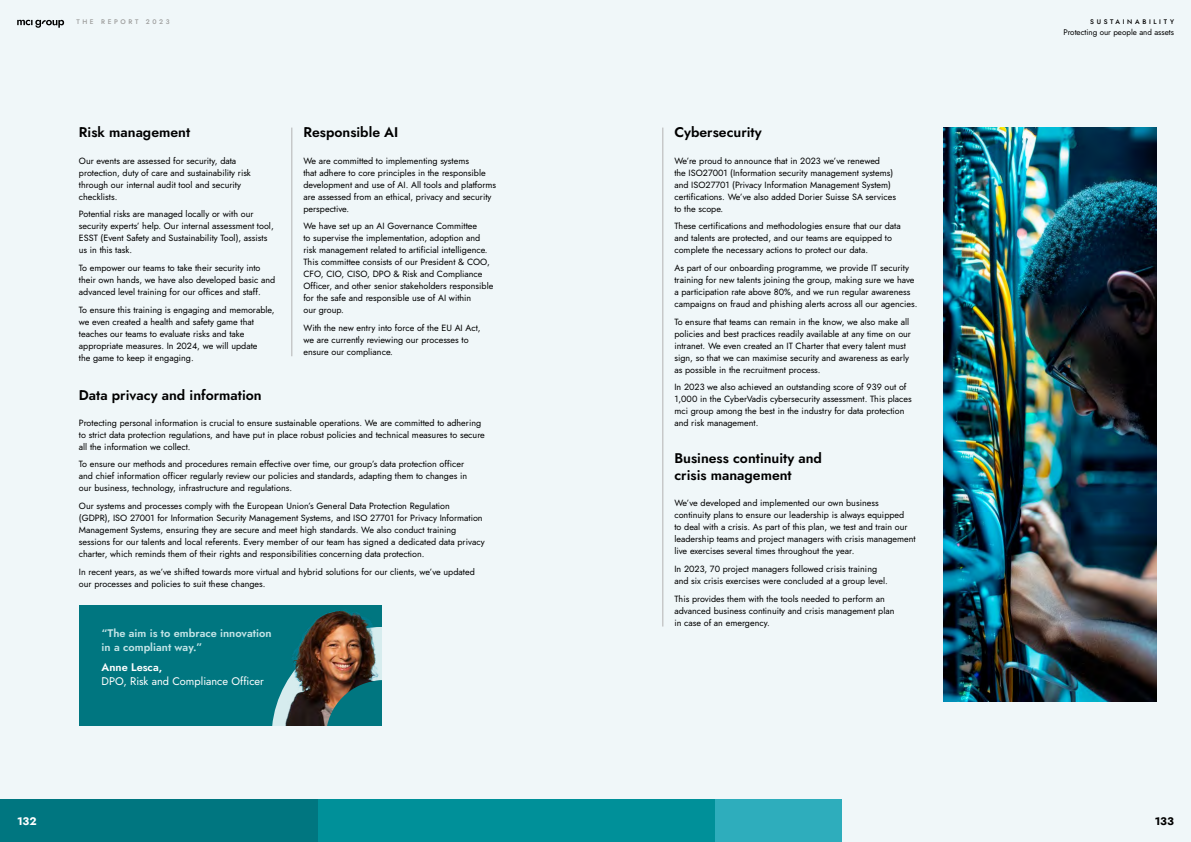
<style>
.page{position:relative;width:1191px;height:842px;background:#f0f7f9}
.page>*{position:absolute;margin:0;border:0;box-sizing:border-box;transform-origin:0 0}
.t1{font:600 14px/17px "Jost";color:#000}
.t2{font:600 11px/14px "Jost";color:#c3e4e6}
.t3{font:11px "Jost";color:#fff}
.t4{font:600 11px "Jost";color:#fff}
.t5{font:700 11px "Jost";color:#fff}
.t6{font:700 11px "Jost";color:#000}
.t7{font:9px/12px "Jost";color:#000}
.t8{font:8px "Jost";color:#000}
.t9{font:500 6.6px "Jost";letter-spacing:.4em;color:#000}
.t10{font:500 6.6px "Jost";letter-spacing:.4em;color:#9d9d9c}
</style>
<div class="page">
<svg style="left:17px;top:20px;width:47px;height:8px"></svg>
<div style="left:79px;top:606px;width:303px;height:120px;background:#007680"></div>
<img style="left:311px;top:611px;width:62px;height:16px">
<img style="left:272px;top:627px;width:110px;height:99px">
<img style="left:943px;top:128px;width:214px;height:573px">
<div style="left:317px;top:799px;width:398px;height:43px;background:#009099"></div>
<div style="left:715px;top:799px;width:126px;height:43px;background:#2eadbc"></div>
<div style="left:0;top:799px;width:317px;height:43px;background:#007680"></div>
<hr style="left:291px;top:128px;width:1px;height:228px;background:#b3b2b2">
<hr style="left:662px;top:128px;width:1px;height:498px;background:#b3b2b2">
<p class="t10" style="left:76px;top:17px;width:95px">THE REPORT 2023</p>
<p class="t9" style="left:1090px;top:17px;width:85px">SUSTAINABILITY</p>
<h1 class="t1" style="left:79px;top:124px;width:113px">Risk management</h1>
<p class="t7" style="left:79px;top:154px;width:173px">Our events are assessed for security, data protection, duty of care and sustainability risk through our internal audit tool and security checklists.</p>
<p class="t7" style="left:79px;top:208px;width:196px">Potential risks are managed locally or with our security experts’ help. Our internal assessment tool, ESST (Event Safety and Sustainability Tool), assists us in this task.</p>
<p class="t7" style="left:79px;top:262px;width:198px">To empower our teams to take their security into their own hands, we have also developed basic and advanced level training for our offices and staff.</p>
<p class="t7" style="left:79px;top:303px;width:197px">To ensure this training is engaging and memorable, we even created a health and safety game that teaches our teams to evaluate risks and take appropriate measures. In 2024, we will update<br>the game to keep it engaging.</p>
<h1 class="t1" style="left:303px;top:124px;width:96px">Responsible AI</h1>
<p class="t7" style="left:303px;top:154px;width:194px">We are committed to implementing systems<br>that adhere to core principles in the responsible development and use of AI. All tools and platforms are assessed from an ethical, privacy and security perspective.</p>
<p class="t7" style="left:303px;top:220px;width:191px">We have set up an AI Governance Committee<br>to supervise the implementation, adoption and risk management related to artificial intelligence.<br>This committee consists of our President &amp; COO, CFO, CIO, CISO, DPO &amp; Risk and Compliance Officer, and other senior stakeholders responsible for the safe and responsible use of AI within<br>our group.</p>
<p class="t7" style="left:303px;top:322px;width:179px">With the new entry into force of the EU AI Act, we are currently reviewing our processes to ensure our compliance.</p>
<h1 class="t1" style="left:79px;top:386px;width:184px">Data privacy and information</h1>
<p class="t7" style="left:79px;top:417px;width:407px">Protecting personal information is crucial to ensure sustainable operations. We are committed to adhering to strict data protection regulations, and have put in place robust policies and technical measures to secure all the information we collect.</p>
<p class="t7" style="left:79px;top:458px;width:390px">To ensure our methods and procedures remain effective over time, our group’s data protection officer and chief information officer regularly review our policies and standards, adapting them to changes in our business, technology, infrastructure and regulations.</p>
<p class="t7" style="left:79px;top:500px;width:407px">Our systems and processes comply with the European Union’s General Data Protection Regulation<br>(GDPR), ISO 27001 for Information Security Management Systems, and ISO 27701 for Privacy Information Management Systems, ensuring they are secure and meet high standards. We also conduct training sessions for our talents and local referents. Every member of our team has signed a dedicated data privacy charter, which reminds them of their rights and responsibilities concerning data protection.</p>
<p class="t7" style="left:79px;top:566px;width:397px">In recent years, as we’ve shifted towards more virtual and hybrid solutions for our clients, we’ve updated our processes and policies to suit these changes.</p>
<p class="t2" style="left:102px;top:627px;width:171px">“The aim is to embrace innovation in a compliant way.”</p>
<p class="t4" style="left:102px;top:660px;width:62px">Anne Lesca,</p>
<p class="t3" style="left:102px;top:674px;width:164px">DPO, Risk and Compliance Officer</p>
<h1 class="t1" style="left:674px;top:124px;width:89px">Cybersecurity</h1>
<p class="t7" style="left:674px;top:154px;width:223px">We’re proud to announce that in 2023 we’ve renewed<br>the ISO27001 (Information security management systems) and ISO27701 (Privacy Information Management System) certifications. We’ve also added Dorier Suisse SA services to the scope.</p>
<p class="t7" style="left:674px;top:220px;width:228px">These certifications and methodologies ensure that our data and talents are protected, and our teams are equipped to complete the necessary actions to protect our data.</p>
<p class="t7" style="left:674px;top:262px;width:244px">As part of our onboarding programme, we provide IT security training for new talents joining the group, making sure we have a participation rate above 80%, and we run regular awareness campaigns on fraud and phishing alerts across all our agencies.</p>
<p class="t7" style="left:674px;top:315px;width:238px">To ensure that teams can remain in the know, we also make all policies and best practices readily available at any time on our intranet. We even created an IT Charter that every talent must sign, so that we can maximise security and awareness as early as possible in the recruitment process.</p>
<p class="t7" style="left:674px;top:381px;width:239px">In 2023 we also achieved an outstanding score of 939 out of 1,000 in the CyberVadis cybersecurity assessment. This places mci group among the best in the industry for data protection and risk management.</p>
<h1 class="t1" style="left:674px;top:450px;width:149px">Business continuity and crisis management</h1>
<p class="t7" style="left:674px;top:497px;width:243px">We’ve developed and implemented our own business continuity plans to ensure our leadership is always equipped<br>to deal with a crisis. As part of this plan, we test and train our leadership teams and project managers with crisis management live exercises several times throughout the year.</p>
<p class="t7" style="left:674px;top:563px;width:215px">In 2023, 70 project managers followed crisis training and six crisis exercises were concluded at a group level.</p>
<p class="t7" style="left:674px;top:592px;width:221px">This provides them with the tools needed to perform an advanced business continuity and crisis management plan in case of an emergency.</p>
<p class="t8" style="left:1063px;top:26px;width:112px">Protecting our people and assets</p>
<p class="t5" style="left:17px;top:814px;width:21px">132</p>
<p class="t6" style="left:1154px;top:814px;width:21px">133</p>
</div>
